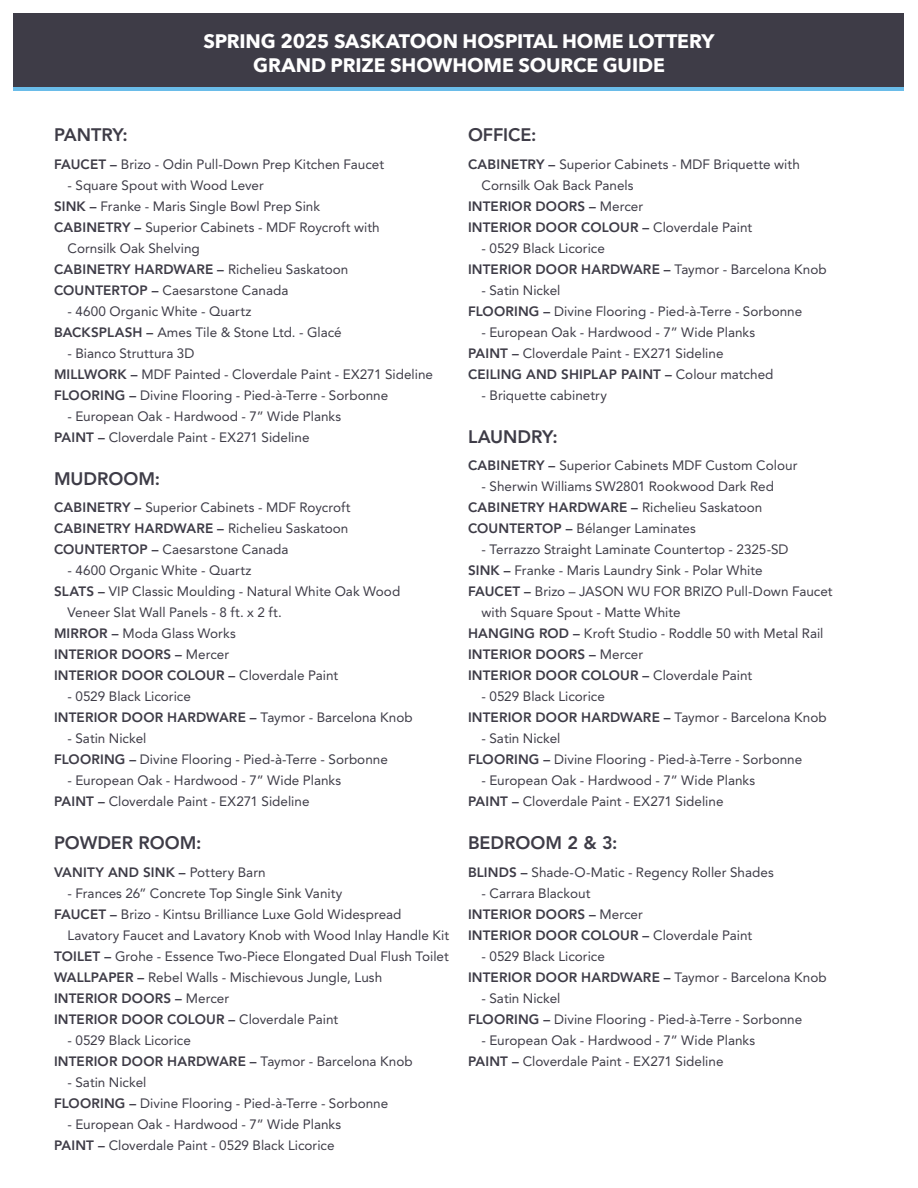
<style>
.page{position:relative;width:918px;height:1188px;background:#fff}
.page>*{position:absolute;margin:0;border:0;box-sizing:border-box;transform-origin:0 0}
.t1{font:700 19.5px/24px "Avenir Next";letter-spacing:-.005em;color:#fff;text-align:center}
.t2{font:800 18px "Avenir LT Std";color:#3e3c47}
.t3{font:13.5px/21px "Avenir LT Std";color:#3e3c47}
.t4{font:800 13.5px "Avenir LT Std";letter-spacing:.01em;color:#3e3c47}
.s1{font-weight:800}
.s2{font-weight:400}
</style>
<div class="page">
<div style="left:14px;top:14px;width:890px;height:74px;background:#3e3c47"></div>
<hr style="left:14px;top:88px;width:890px;height:3px;background:#6abce9">
<h1 class="t1" style="left:203px;top:29px;width:513px">SPRING 2025 SASKATOON HOSPITAL HOME LOTTERY<br>GRAND PRIZE SHOWHOME SOURCE GUIDE</h1>
<h2 class="t2" style="left:54px;top:124px;width:75px">PANTRY:</h2>
<p class="t3" style="left:54px;top:154px;width:332px"><span class="s1">FAUCET –</span> Brizo - Odin Pull-Down Prep Kitchen Faucet</p>
<p class="t3" style="left:68px;top:175px;width:198px">- Square Spout with Wood Lever</p>
<p class="t3" style="left:54px;top:196px;width:268px"><span class="s1">SINK –</span> Franke - Maris Single Bowl Prep Sink</p>
<p class="t3" style="left:54px;top:217px;width:327px"><span class="s1">CABINETRY –</span> Superior Cabinets - MDF Roycroft with</p>
<p class="t3" style="left:68px;top:238px;width:134px">Cornsilk Oak Shelving</p>
<p class="t4" style="left:54px;top:261px;width:296px">CABINETRY HARDWARE – <span class="s2">Richelieu Saskatoon</span></p>
<p class="t3" style="left:54px;top:280px;width:236px"><span class="s1">COUNTERTOP –</span> Caesarstone Canada</p>
<p class="t3" style="left:54px;top:301px;width:289px;text-indent:14px">- 4600 Organic White - Quartz<br><span class="s1">BACKSPLASH –</span> Ames Tile &amp; Stone Ltd. - Glacé</p>
<p class="t3" style="left:54px;top:343px;width:381px;text-indent:14px">- Bianco Struttura 3D<br><span class="s1">MILLWORK –</span> MDF Painted - Cloverdale Paint - EX271 Sideline<br><span class="s1">FLOORING –</span> Divine Flooring - Pied-à-Terre - Sorbonne</p>
<p class="t3" style="left:54px;top:406px;width:289px;text-indent:14px">- European Oak - Hardwood - 7” Wide Planks<br><span class="s1">PAINT –</span> Cloverdale Paint - EX271 Sideline</p>
<h2 class="t2" style="left:54px;top:468px;width:108px">MUDROOM:</h2>
<p class="t3" style="left:54px;top:497px;width:298px"><span class="s1">CABINETRY –</span> Superior Cabinets - MDF Roycroft<br><span class="s1">CABINETRY HARDWARE –</span> Richelieu Saskatoon<br><span class="s1">COUNTERTOP –</span> Caesarstone Canada</p>
<p class="t3" style="left:68px;top:560px;width:185px">- 4600 Organic White - Quartz</p>
<p class="t3" style="left:54px;top:581px;width:348px"><span class="s1">SLATS –</span> VIP Classic Moulding - Natural White Oak Wood</p>
<p class="t3" style="left:68px;top:602px;width:216px">Veneer Slat Wall Panels - 8 ft. x 2 ft.</p>
<p class="t3" style="left:54px;top:623px;width:183px"><span class="s1">MIRROR –</span> Moda Glass Works</p>
<p class="t4" style="left:54px;top:647px;width:177px">INTERIOR DOORS – <span class="s2">Mercer</span></p>
<p class="t4" style="left:54px;top:668px;width:286px">INTERIOR DOOR COLOUR – <span class="s2">Cloverdale Paint</span></p>
<p class="t3" style="left:54px;top:686px;width:360px;text-indent:14px">- 0529 Black Licorice<br><span class="s1">INTERIOR DOOR HARDWARE –</span> Taymor - Barcelona Knob</p>
<p class="t3" style="left:54px;top:728px;width:335px;text-indent:14px">- Satin Nickel<br><span class="s1">FLOORING –</span> Divine Flooring - Pied-à-Terre - Sorbonne</p>
<p class="t3" style="left:54px;top:770px;width:289px;text-indent:14px">- European Oak - Hardwood - 7” Wide Planks<br><span class="s1">PAINT –</span> Cloverdale Paint - EX271 Sideline</p>
<h2 class="t2" style="left:54px;top:832px;width:149px">POWDER ROOM:</h2>
<p class="t4" style="left:54px;top:864px;width:213px">VANITY AND SINK – <span class="s2">Pottery Barn</span></p>
<p class="t3" style="left:68px;top:883px;width:276px">- Frances 26” Concrete Top Single Sink Vanity</p>
<p class="t3" style="left:54px;top:904px;width:349px"><span class="s1">FAUCET –</span> Brizo - Kintsu Brilliance Luxe Gold Widespread</p>
<p class="t3" style="left:68px;top:925px;width:383px">Lavatory Faucet and Lavatory Knob with Wood Inlay Handle Kit</p>
<p class="t3" style="left:54px;top:946px;width:396px"><span class="s1">TOILET –</span> Grohe - Essence Two-Piece Elongated Dual Flush Toilet</p>
<p class="t3" style="left:54px;top:967px;width:330px"><span class="s1">WALLPAPER –</span> Rebel Walls - Mischievous Jungle, Lush</p>
<p class="t4" style="left:54px;top:990px;width:177px">INTERIOR DOORS – <span class="s2">Mercer</span></p>
<p class="t4" style="left:54px;top:1011px;width:286px">INTERIOR DOOR COLOUR – <span class="s2">Cloverdale Paint</span></p>
<p class="t3" style="left:54px;top:1030px;width:360px;text-indent:14px">- 0529 Black Licorice<br><span class="s1">INTERIOR DOOR HARDWARE –</span> Taymor - Barcelona Knob</p>
<p class="t3" style="left:54px;top:1072px;width:336px;text-indent:14px">- Satin Nickel￼<br><span class="s1">FLOORING –</span> Divine Flooring - Pied-à-Terre - Sorbonne</p>
<p class="t3" style="left:54px;top:1114px;width:289px;text-indent:14px">- European Oak - Hardwood - 7” Wide Planks<br><span class="s1">PAINT –</span> Cloverdale Paint - 0529 Black Licorice</p>
<h2 class="t2" style="left:468px;top:124px;width:70px">OFFICE:</h2>
<p class="t3" style="left:468px;top:154px;width:333px"><span class="s1">CABINETRY –</span> Superior Cabinets - MDF Briquette with</p>
<p class="t3" style="left:482px;top:175px;width:154px">Cornsilk Oak Back Panels</p>
<p class="t4" style="left:468px;top:198px;width:177px">INTERIOR DOORS – <span class="s2">Mercer</span></p>
<p class="t4" style="left:468px;top:219px;width:286px">INTERIOR DOOR COLOUR – <span class="s2">Cloverdale Paint</span></p>
<p class="t3" style="left:468px;top:238px;width:360px;text-indent:14px">- 0529 Black Licorice<br><span class="s1">INTERIOR DOOR HARDWARE –</span> Taymor - Barcelona Knob</p>
<p class="t3" style="left:468px;top:280px;width:336px;text-indent:14px">- Satin Nickel<br><span class="s1">FLOORING –</span> Divine Flooring - Pied-à-Terre - Sorbonne</p>
<p class="t3" style="left:468px;top:322px;width:307px;text-indent:14px">- European Oak - Hardwood - 7” Wide Planks<br><span class="s1">PAINT –</span> Cloverdale Paint - EX271 Sideline<br><span class="s1">CEILING AND SHIPLAP PAINT –</span> Colour matched</p>
<p class="t3" style="left:482px;top:385px;width:127px">- Briquette cabinetry</p>
<h2 class="t2" style="left:468px;top:426px;width:91px">LAUNDRY:</h2>
<p class="t3" style="left:468px;top:455px;width:331px"><span class="s1">CABINETRY –</span> Superior Cabinets MDF Custom Colour</p>
<p class="t3" style="left:468px;top:476px;width:307px;text-indent:14px">- Sherwin Williams SW2801 Rookwood Dark Red<br><span class="s1">CABINETRY HARDWARE –</span> Richelieu Saskatoon<br><span class="s1">COUNTERTOP –</span> Bélanger Laminates</p>
<p class="t3" style="left:482px;top:539px;width:309px">- Terrazzo Straight Laminate Countertop - 2325-SD</p>
<p class="t3" style="left:468px;top:560px;width:296px"><span class="s1">SINK –</span> Franke - Maris Laundry Sink - Polar White</p>
<p class="t3" style="left:468px;top:581px;width:366px"><span class="s1">FAUCET –</span> Brizo – JASON WU FOR BRIZO Pull-Down Faucet</p>
<p class="t3" style="left:482px;top:602px;width:201px">with Square Spout - Matte White</p>
<p class="t3" style="left:468px;top:623px;width:357px"><span class="s1">HANGING ROD –</span> Kroft Studio - Roddle 50 with Metal Rail</p>
<p class="t4" style="left:468px;top:647px;width:177px">INTERIOR DOORS – <span class="s2">Mercer</span></p>
<p class="t4" style="left:468px;top:668px;width:286px">INTERIOR DOOR COLOUR – <span class="s2">Cloverdale Paint</span></p>
<p class="t3" style="left:468px;top:686px;width:360px;text-indent:14px">- 0529 Black Licorice<br><span class="s1">INTERIOR DOOR HARDWARE –</span> Taymor - Barcelona Knob</p>
<p class="t3" style="left:468px;top:728px;width:336px;text-indent:14px">- Satin Nickel<br><span class="s1">FLOORING –</span> Divine Flooring - Pied-à-Terre - Sorbonne</p>
<p class="t3" style="left:468px;top:770px;width:289px;text-indent:14px">- European Oak - Hardwood - 7” Wide Planks<br><span class="s1">PAINT –</span> Cloverdale Paint - EX271 Sideline</p>
<h2 class="t2" style="left:468px;top:832px;width:151px">BEDROOM 2 &amp; 3:</h2>
<p class="t3" style="left:468px;top:862px;width:307px"><span class="s1">BLINDS –</span> Shade-O-Matic - Regency Roller Shades</p>
<p class="t3" style="left:468px;top:883px;width:286px;text-indent:14px">- Carrara Blackout<br><span class="s1">INTERIOR DOORS –</span> Mercer<br><span class="s1">INTERIOR DOOR COLOUR –</span> Cloverdale Paint</p>
<p class="t3" style="left:468px;top:946px;width:360px;text-indent:14px">- 0529 Black Licorice<br><span class="s1">INTERIOR DOOR HARDWARE –</span> Taymor - Barcelona Knob</p>
<p class="t3" style="left:468px;top:988px;width:336px;text-indent:14px">- Satin Nickel<br><span class="s1">FLOORING –</span> Divine Flooring - Pied-à-Terre - Sorbonne</p>
<p class="t3" style="left:468px;top:1030px;width:289px;text-indent:14px">- European Oak - Hardwood - 7” Wide Planks<br><span class="s1">PAINT –</span> Cloverdale Paint - EX271 Sideline</p>
</div>
